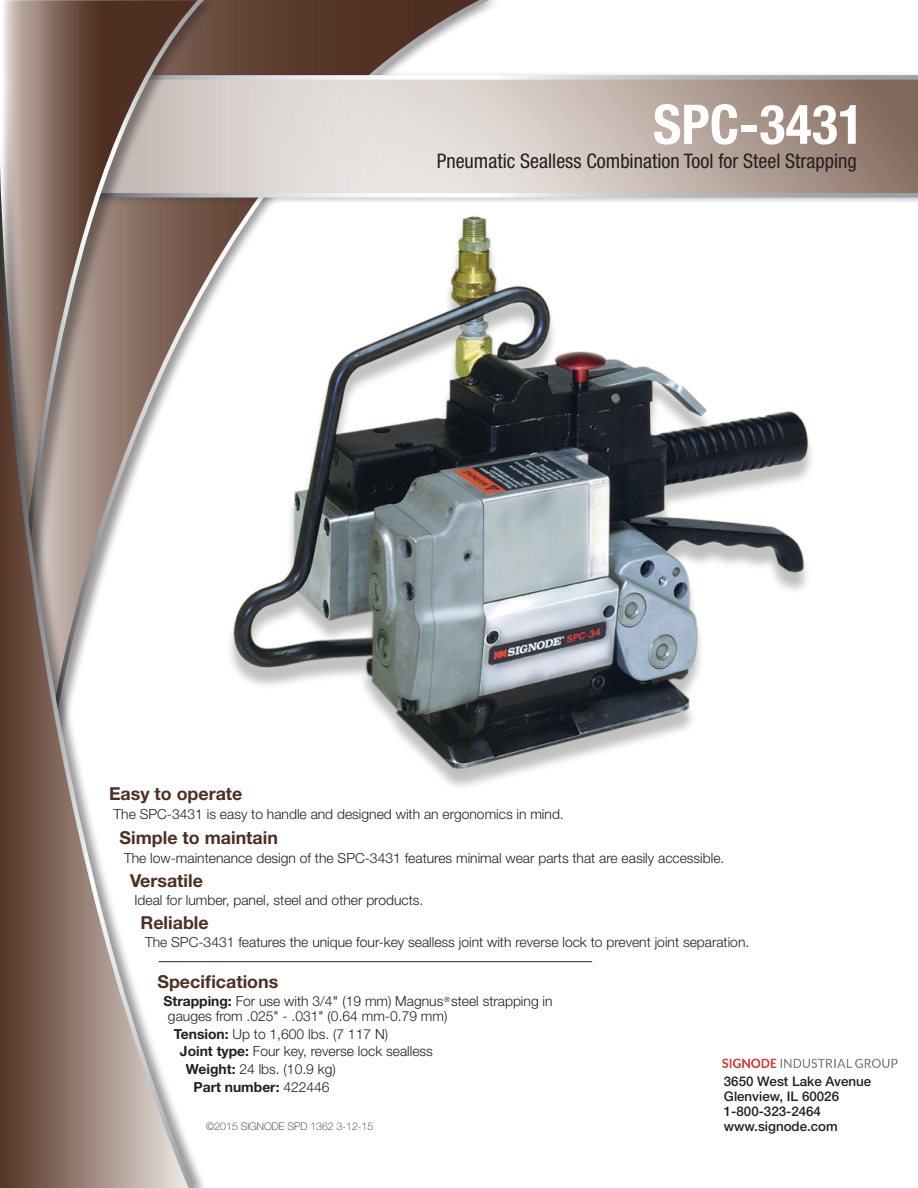
<style>
.page{position:relative;width:918px;height:1188px;background:#fff}
.page>*{position:absolute;margin:0;border:0;box-sizing:border-box;transform-origin:0 0}
.t1{font:700 condensed 54.6px "Helvetica Neue LT Std";color:#fff}
.t2{font:condensed 20.1px "Helvetica Neue LT Std";color:#231f20}
.t3{font:700 17.85px "Helvetica Neue LT Std";color:#4f2f22}
.t4{font:300 13.95px/14.9px "Helvetica Neue LT Std";color:#231f20}
.t5{font:700 13.95px "Helvetica Neue LT Std";color:#231f20}
.t6{font:500 13.35px/15px "Helvetica Neue LT Std";color:#231f20}
.t7{font:100 10.5px "Helvetica Neue LT Std";color:#231f20}
.t8{font:300 7.2px "Helvetica Neue LT Std";color:#231f20}
.s1{font-weight:700}
.s2{font-weight:400}
.s3{font-weight:300}
</style>
<div class="page">
<img style="left:501px;top:285px;width:311px;height:493px">
<hr style="left:159px;top:961px;width:433px;height:1px;background:#231f20">
<svg style="left:218px;top:0;width:279px;height:760px"></svg>
<div style="left:51px;top:71px;width:867px;height:134px;background:#231f20;opacity:.46"></div>
<svg style="left:218px;top:80px;width:700px;height:113px;background:#c6b9b3"></svg>
<svg style="left:218px;top:193px;width:700px;height:5px"></svg>
<svg style="left:218px;top:75px;width:700px;height:5px"></svg>
<div style="left:2px;top:0;width:216px;height:783px;background:#231f20;opacity:.46"></div>
<div style="left:0;top:0;width:208px;height:1188px;background:#231f20;opacity:.46"></div>
<svg style="left:0;top:127px;width:199px;height:1061px"></svg>
<img style="left:722px;top:1058px;width:176px;height:10px">
<h1 class="t1" style="left:653px;top:91px;width:213px">SPC-3431</h1>
<h2 class="t2" style="left:437px;top:149px;width:422px">Pneumatic Sealless Combination Tool for Steel Strapping</h2>
<p class="t3" style="left:109px;top:782px;width:135px">Easy to operate</p>
<p class="t4" style="left:114px;top:807px;width:452px">The SPC-3431 is easy to handle and designed with an ergonomics in mind.</p>
<p class="t3" style="left:120px;top:826px;width:160px">Simple to maintain</p>
<p class="t4" style="left:124px;top:850px;width:602px">The low-maintenance design of the SPC-3431 features minimal wear parts that are easily accessible.</p>
<p class="t3" style="left:130px;top:870px;width:74px">Versatile</p>
<p class="t4" style="left:135px;top:892px;width:290px">Ideal for lumber, panel, steel and other products.</p>
<p class="t3" style="left:141px;top:912px;width:70px">Reliable</p>
<p class="t4" style="left:145px;top:935px;width:606px">The SPC-3431 features the unique four-key sealless joint with reverse lock to prevent joint separation.</p>
<p class="t3" style="left:157px;top:971px;width:122px">Specifications</p>
<p class="t4" style="left:168px;top:993px;width:386px;text-indent:-4px"><span class="s1">Strapping:</span> For use with 3/4<span class="s2">"</span> (19 mm) Magnus steel strapping in gauges from .025" - .031" (0.64 mm-0.79 mm)</p>
<p class="t4" style="left:174px;top:1026px;width:216px"><span class="s1">Tension:</span> Up to 1,600 lbs. (7 117 N)</p>
<p class="t4" style="left:180px;top:1044px;width:254px"><span class="s1">Joint type:</span> Four key, reverse lock sealless</p>
<p class="t4" style="left:186px;top:1062px;width:151px"><span class="s1">Weight:</span> 24 lbs. (10.9 kg)</p>
<p class="t5" style="left:193px;top:1078px;width:138px">Part number: <span class="s3">422446</span></p>
<p class="t8" style="left:444px;top:995px;width:7px">®</p>
<p class="t7" style="left:206px;top:1120px;width:169px">©2015 SIGNODE SPD 1362 3-12-15</p>
<p class="t6" style="left:724px;top:1073px;width:149px">3650 West Lake Avenue<br>Glenview, IL 60026<br>1-800-323-2464 www.signode.com</p>
</div>
